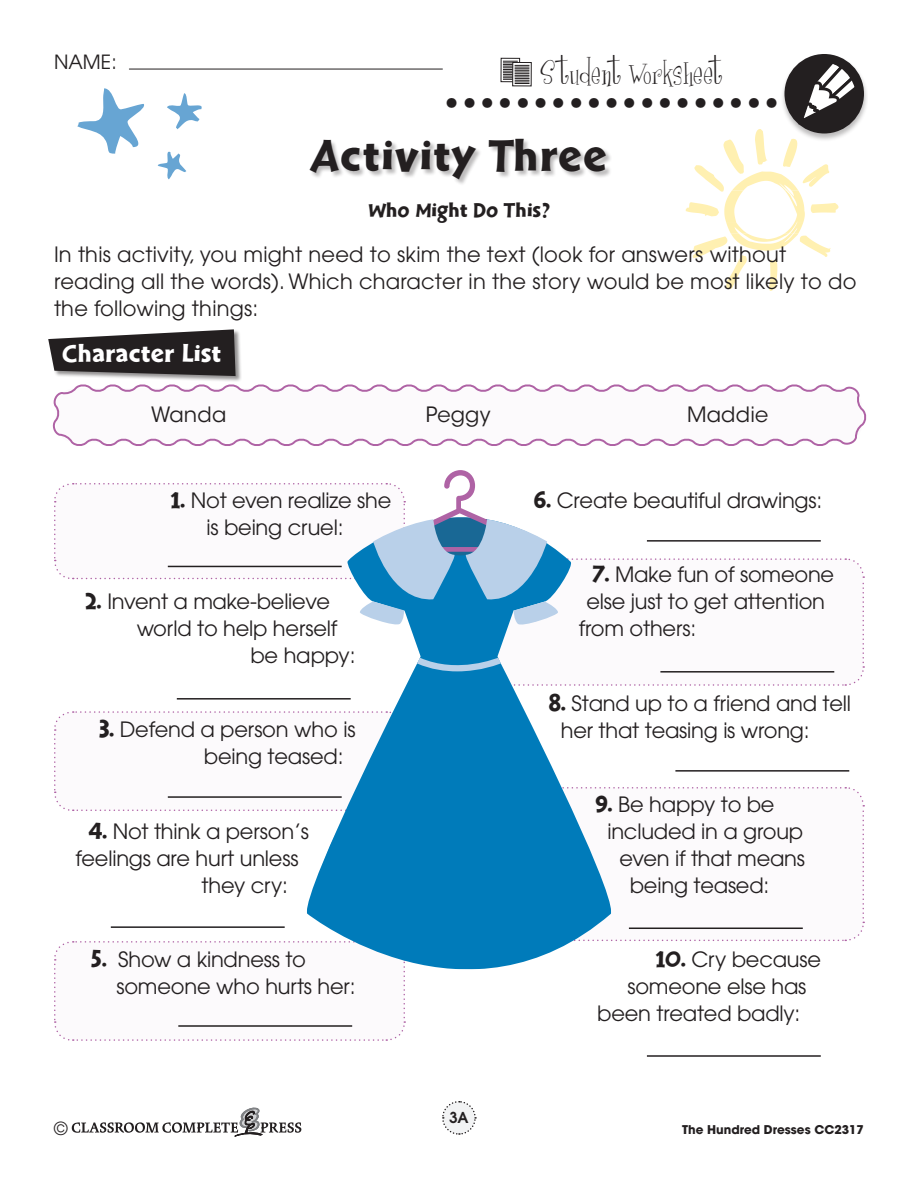
<style>
.page{position:relative;width:918px;height:1188px;background:#fff}
.page>*{position:absolute;margin:0;border:0;box-sizing:border-box;transform-origin:0 0}
.t1{font:46.5px "Cal Sans Heavy KB";letter-spacing:.035em;color:#231f20}
.t2{font:700 42px "Futura";color:#231f20}
.t3{font:31.5px "Girlsare Weird";letter-spacing:.01em;color:#231f20}
.t4{font:26.1px "Cal Sans Heavy KB";letter-spacing:.02em;color:#fff}
.body_copy_AG_12_15{font:21px/27px "Avant Garde";letter-spacing:-.01em;color:#231f20}
.body_copy_AG_12_15-2{font:21px/27px "Avant Garde";letter-spacing:.01em;color:#231f20}
.body_copy_AG_12_15-3{font:21px "ITC Avant Garde Std";letter-spacing:.01em;color:#231f20}
.TG_Purple_Cal_Subhea{font:21px "Cal Sans Heavy KB";letter-spacing:.015em;color:#231f20}
.t5{font:19.5px "Avant Garde";color:#231f20}
.t6{font:18px "Avant Garde";color:#231f20}
.t7{font:600 15px "Avant Garde";color:#231f20}
.t8{font:700 12px "Avant Garde";color:#231f20}
.s1{font-family:"Cal Sans Heavy KB";font-size:24px}
</style>
<div class="page">
<div style="left:780px;top:54px;width:88px;height:89px;background:#231f20;opacity:.3"></div>
<svg style="left:503px;top:60px;width:15px;height:1px"></svg>
<div style="left:501px;top:58px;width:19px;height:24px;border:1px solid #231f20"></div>
<div style="left:512px;top:62px;width:20px;height:24px;border:1px solid #231f20"></div>
<svg style="left:503px;top:61px;width:27px;height:23px"></svg>
<svg style="left:72px;top:1107px;width:229px;height:29px"></svg>
<svg style="left:442px;top:1101px;width:35px;height:34px"></svg>
<hr style="left:129px;top:69px;width:313px;height:1px;background:#231f20">
<svg style="left:611px;top:787px;width:254px;height:155px"></svg>
<svg style="left:54px;top:711px;width:253px;height:100px"></svg>
<svg style="left:54px;top:941px;width:352px;height:100px"></svg>
<svg style="left:52px;top:384px;width:814px;height:62px"></svg>
<svg style="left:686px;top:54px;width:178px;height:237px"></svg>
<svg style="left:77px;top:88px;width:67px;height:66px"></svg>
<svg style="left:167px;top:93px;width:35px;height:36px"></svg>
<svg style="left:157px;top:151px;width:29px;height:28px"></svg>
<div style="left:310px;top:139px;width:303px;height:48px;background:#231f20;opacity:.3"></div>
<svg style="left:307px;top:687px;width:304px;height:282px;fill:#007bba"></svg>
<svg style="left:54px;top:470px;width:811px;height:217px"></svg>
<hr style="left:168px;top:566px;width:174px;height:1px;background:#231f20">
<hr style="left:647px;top:540px;width:174px;height:2px;background:#231f20">
<hr style="left:660px;top:671px;width:174px;height:2px;background:#231f20">
<hr style="left:675px;top:770px;width:174px;height:2px;background:#231f20">
<hr style="left:629px;top:928px;width:174px;height:1px;background:#231f20">
<hr style="left:647px;top:1055px;width:174px;height:2px;background:#231f20">
<hr style="left:177px;top:698px;width:174px;height:2px;background:#231f20">
<hr style="left:168px;top:796px;width:174px;height:2px;background:#231f20">
<hr style="left:111px;top:926px;width:174px;height:2px;background:#231f20">
<hr style="left:178px;top:1025px;width:174px;height:2px;background:#231f20">
<div style="left:48px;top:329px;width:194px;height:54px;background:#231f20;opacity:.5"></div>
<svg style="left:48px;top:329px;width:188px;height:47px;background:#474344"></svg>
<p class="t5" style="left:54px;top:51px;width:64px">NAME:</p>
<h3 class="t3" style="left:540px;top:54px;width:184px">Student Worksheet</h3>
<h2 class="t2" style="left:445px;top:64px;width:336px">...................</h2>
<p class="t1" style="left:311px;top:129px;width:297px">Activity Three</p>
<p class="TG_Purple_Cal_Subhea" style="left:368px;top:198px;width:183px">Who Might Do This?</p>
<p class="body_copy_AG_12_15-2" style="left:54px;top:241px;width:804px">In this activity, you might need to skim the text (look for answers without reading all the words). Which character in the story would be most likely to do the following things:</p>
<p class="t4" style="left:62px;top:338px;width:160px">Character List</p>
<p class="body_copy_AG_12_15-3" style="left:151px;top:401px;width:77px">Wanda</p>
<p class="body_copy_AG_12_15-3" style="left:426px;top:401px;width:66px">Peggy</p>
<p class="body_copy_AG_12_15-3" style="left:687px;top:401px;width:83px">Maddie</p>
<p class="body_copy_AG_12_15" style="left:171px;top:487px;width:222px"><span class="s1">1.</span> Not even realize she</p>
<p class="body_copy_AG_12_15" style="left:207px;top:514px;width:138px">is being cruel:</p>
<p class="body_copy_AG_12_15" style="left:137px;top:588px;width:202px;text-indent:-52px"><span class="s1">2.</span> Invent a make-believe world to help herself</p>
<p class="body_copy_AG_12_15" style="left:251px;top:642px;width:106px">be happy:</p>
<p class="body_copy_AG_12_15" style="left:204px;top:716px;width:153px;text-indent:-105px"><span class="s1">3.</span> Defend a person who is being teased:</p>
<p class="body_copy_AG_12_15" style="left:89px;top:818px;width:222px"><span class="s1">4.</span> Not think a person’s</p>
<p class="body_copy_AG_12_15" style="left:76px;top:845px;width:224px">feelings are hurt unless</p>
<p class="body_copy_AG_12_15" style="left:202px;top:872px;width:88px">they cry:</p>
<p class="body_copy_AG_12_15" style="left:116px;top:946px;width:241px;text-indent:-25px"><span class="s1">5.</span> Show a kindness to someone who hurts her:</p>
<p class="body_copy_AG_12_15" style="left:534px;top:487px;width:290px"><span class="s1">6.</span> Create beautiful drawings:</p>
<p class="body_copy_AG_12_15" style="left:592px;top:561px;width:243px"><span class="s1">7.</span> Make fun of someone</p>
<p class="body_copy_AG_12_15" style="left:586px;top:588px;width:240px">else just to get attention</p>
<p class="body_copy_AG_12_15" style="left:579px;top:615px;width:119px">from others:</p>
<p class="body_copy_AG_12_15" style="left:561px;top:689px;width:292px;text-indent:-12px"><span class="s1">8.</span> Stand up to a friend and tell her that teasing is wrong:</p>
<p class="body_copy_AG_12_15" style="left:607px;top:791px;width:197px;text-indent:-12px"><span class="s1">9.</span> Be happy to be included in a group</p>
<p class="body_copy_AG_12_15" style="left:630px;top:845px;width:177px;text-indent:-10px">even if that means being teased:</p>
<p class="body_copy_AG_12_15" style="left:627px;top:946px;width:195px;text-indent:29px"><span class="s1">10.</span> Cry because someone else has</p>
<p class="body_copy_AG_12_15" style="left:597px;top:1000px;width:205px">been treated badly:</p>
<p class="t7" style="left:449px;top:1108px;width:21px">3A</p>
<p class="t6" style="left:54px;top:1118px;width:15px">©</p>
<p class="t8" style="left:682px;top:1122px;width:183px">The Hundred Dresses CC2317</p>
</div>
